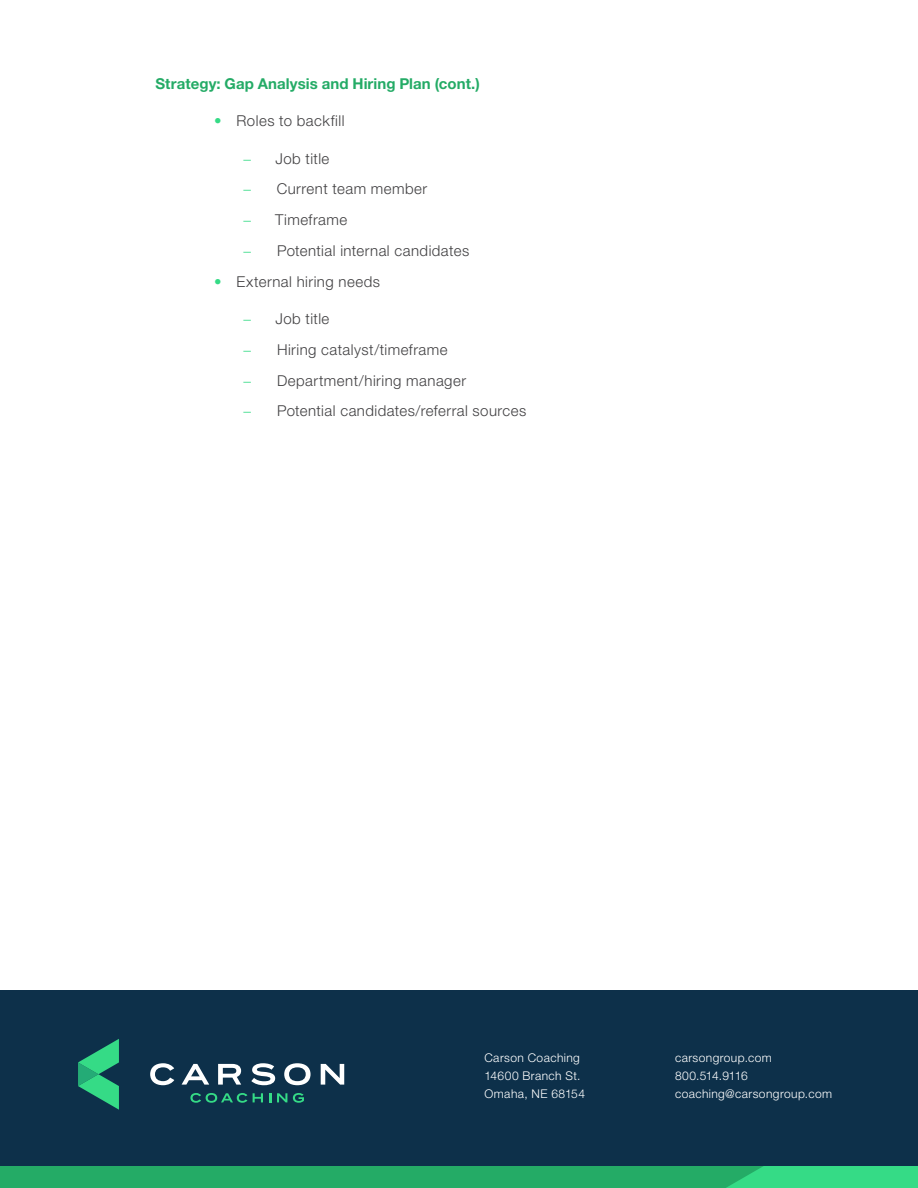
<style>
.page{position:relative;width:918px;height:1188px;background:#fff}
.page>*{position:absolute;margin:0;border:0;box-sizing:border-box;transform-origin:0 0}
.t1{font:300 15px "Helvetica Neue LT Pro";letter-spacing:.03em;color:#414042}
.t2{font:700 15px "Helvetica Neue LT Pro";letter-spacing:.005em;color:#24ab66}
.t3{font:300 15px "Helvetica Neue LT Pro";color:#35db86}
.t4{font:300 12px/18px "Helvetica Neue LT Pro";letter-spacing:.035em;color:#fff}
.s1{font-weight:500;color:#35db86}
</style>
<div class="page">
<div style="left:0;top:990px;width:918px;height:198px;background:#0d304a"></div>
<div style="left:0;top:1166px;width:918px;height:22px;background:#24ab66"></div>
<svg style="left:726px;top:1166px;width:192px;height:22px;background:#33d682"></svg>
<svg style="left:78px;top:1039px;width:41px;height:71px"></svg>
<svg style="left:251px;top:1063px;width:24px;height:22px"></svg>
<svg style="left:284px;top:1063px;width:27px;height:22px"></svg>
<svg style="left:321px;top:1064px;width:23px;height:21px"></svg>
<svg style="left:182px;top:1064px;width:27px;height:21px"></svg>
<svg style="left:218px;top:1064px;width:23px;height:21px"></svg>
<svg style="left:150px;top:1063px;width:24px;height:22px"></svg>
<svg style="left:190px;top:1093px;width:57px;height:10px"></svg>
<svg style="left:253px;top:1093px;width:10px;height:9px"></svg>
<svg style="left:269px;top:1093px;width:2px;height:9px"></svg>
<svg style="left:277px;top:1093px;width:10px;height:9px"></svg>
<svg style="left:293px;top:1093px;width:11px;height:10px"></svg>
<p class="t2" style="left:155px;top:74px;width:326px">Strategy: Gap Analysis and Hiring Plan (cont.)</p>
<p class="t1" style="left:214px;top:112px;width:132px"><span class="s1">•</span> Roles to backfill</p>
<p class="t3" style="left:243px;top:149px;width:10px">−</p>
<p class="t1" style="left:276px;top:149px;width:55px">Job title</p>
<p class="t3" style="left:243px;top:180px;width:10px">−</p>
<p class="t1" style="left:277px;top:180px;width:152px">Current team member</p>
<p class="t3" style="left:243px;top:211px;width:10px">−</p>
<p class="t1" style="left:275px;top:211px;width:73px">Timeframe</p>
<p class="t3" style="left:243px;top:241px;width:10px">−</p>
<p class="t1" style="left:277px;top:241px;width:194px">Potential internal candidates</p>
<p class="t1" style="left:214px;top:272px;width:167px"><span class="s1">•</span> External hiring needs</p>
<p class="t3" style="left:243px;top:310px;width:10px">−</p>
<p class="t1" style="left:276px;top:310px;width:55px">Job title</p>
<p class="t3" style="left:243px;top:340px;width:10px">−</p>
<p class="t1" style="left:277px;top:340px;width:172px">Hiring catalyst/timeframe</p>
<p class="t3" style="left:243px;top:371px;width:10px">−</p>
<p class="t1" style="left:277px;top:371px;width:191px">Department/hiring manager</p>
<p class="t3" style="left:243px;top:402px;width:10px">−</p>
<p class="t1" style="left:277px;top:402px;width:251px">Potential candidates/referral sources</p>
<p class="t4" style="left:485px;top:1048px;width:102px">Carson Coaching<br>14600 Branch St.<br>Omaha, NE 68154</p>
<p class="t4" style="left:675px;top:1048px;width:159px">carsongroup.com<br>800.514.9116 coaching@carsongroup.com</p>
</div>
